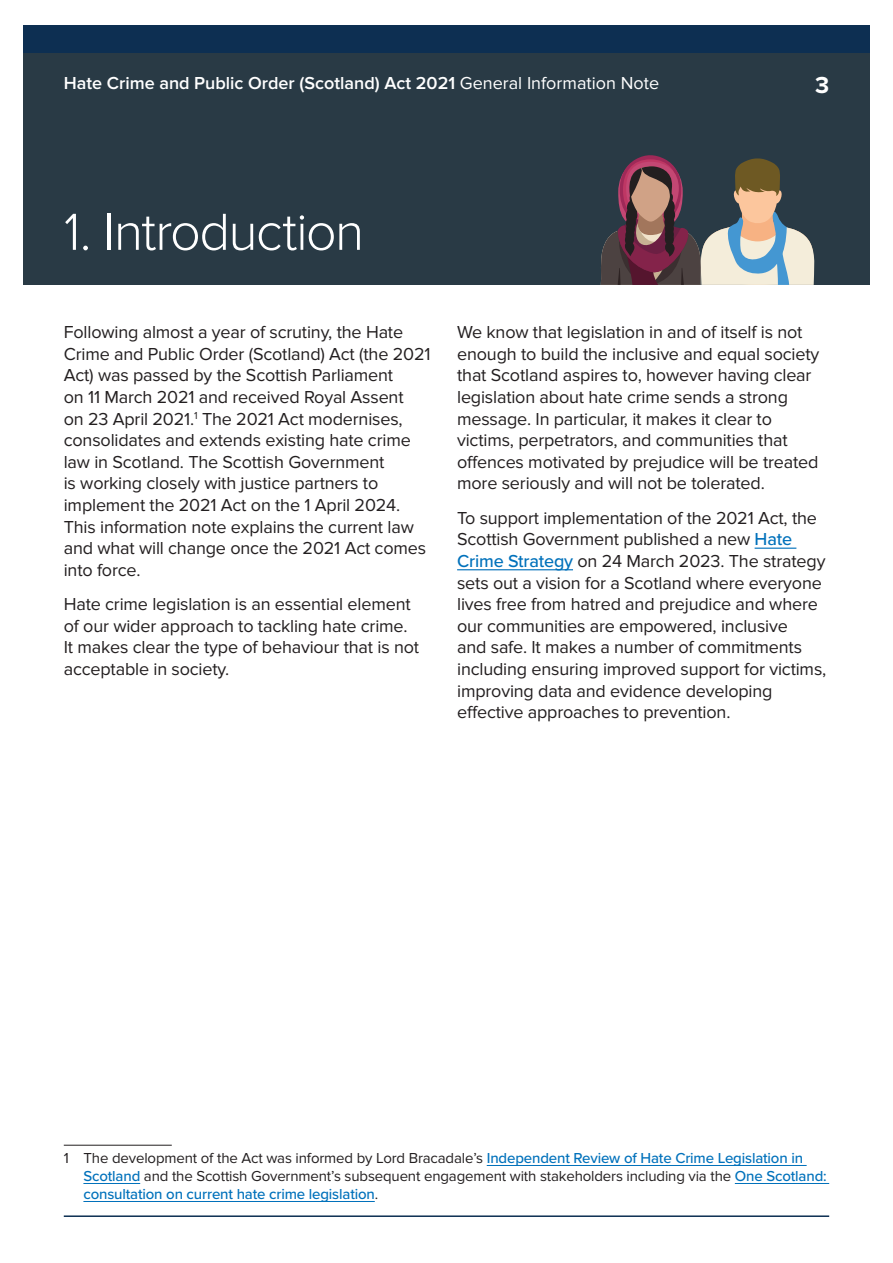
<style>
.page{position:relative;width:893px;height:1263px;background:#fff}
.page>*{position:absolute;margin:0;border:0;box-sizing:border-box;transform-origin:0 0}
.t1{font:300 54px "Proxima Nova";letter-spacing:-.03em;color:#fff}
.t2{font:700 24px "Proxima Nova";color:#fff}
.t3{font:18px/21.6px "Proxima Nova";letter-spacing:-.01em;color:#231f20}
.t4{font:600 18px "Proxima Nova";color:#fff}
.t5{font:15px/18px "Proxima Nova";letter-spacing:-.01em;color:#231f20}
.s1{font-weight:400}
.s2{font-weight:500;color:#0071bb}
</style>
<div class="page">
<div style="left:23px;top:26px;width:847px;height:259px;background:#293a45"></div>
<hr style="left:64px;top:1215px;width:765px;height:2px;background:#0d2f52">
<div style="left:23px;top:26px;width:847px;height:27px;background:#0d2f52"></div>
<hr style="left:64px;top:1145px;width:108px;height:1px;background:#231f20">
<hr style="left:487px;top:1165px;width:320px;height:1px;background:#0071bb">
<hr style="left:83px;top:1183px;width:57px;height:1px;background:#0071bb">
<hr style="left:735px;top:1183px;width:94px;height:1px;background:#0071bb">
<hr style="left:83px;top:1201px;width:292px;height:1px;background:#0071bb">
<hr style="left:755px;top:548px;width:41px;height:1px;background:#0071bb">
<hr style="left:457px;top:569px;width:116px;height:1px;background:#0071bb">
<svg style="left:600px;top:155px;width:215px;height:130px"></svg>
<p class="t4" style="left:64px;top:72px;width:597px">Hate Crime and Public Order (Scotland) Act 2021 <span class="s1">General Information Note</span></p>
<h2 class="t2" style="left:815px;top:72px;width:16px">3</h2>
<h1 class="t1" style="left:64px;top:201px;width:302px">1. Introduction</h1>
<p class="t3" style="left:64px;top:322px;width:368px">Following almost a year of scrutiny, the Hate Crime and Public Order (Scotland) Act (the 2021<br>Act) was passed by the Scottish Parliament<br>on 11 March 2021 and received Royal Assent<br>on 23 April 2021.<sup>1</sup> The 2021 Act modernises, consolidates and extends existing hate crime law in Scotland. The Scottish Government<br>is working closely with justice partners to implement the 2021 Act on the 1 April 2024.<br>This information note explains the current law and what will change once the 2021 Act comes into force.</p>
<p class="t3" style="left:64px;top:594px;width:357px">Hate crime legislation is an essential element of our wider approach to tackling hate crime.<br>It makes clear the type of behaviour that is not acceptable in society.</p>
<p class="t3" style="left:457px;top:322px;width:364px">We know that legislation in and of itself is not enough to build the inclusive and equal society that Scotland aspires to, however having clear legislation about hate crime sends a strong message. In particular, it makes it clear to victims, perpetrators, and communities that offences motivated by prejudice will be treated more seriously and will not be tolerated.</p>
<p class="t3" style="left:457px;top:507px;width:371px">To support implementation of the 2021 Act, the Scottish Government published a new <span class="s2">Hate Crime Strategy</span> on 24 March 2023. The strategy sets out a vision for a Scotland where everyone lives free from hatred and prejudice and where our communities are empowered, inclusive<br>and safe. It makes a number of commitments including ensuring improved support for victims, improving data and evidence developing effective approaches to prevention.</p>
<p class="t5" style="left:83px;top:1149px;width:745px;text-indent:-20px">1 The development of the Act was informed by Lord Bracadale’s <span class="s2">Independent Review of Hate Crime Legislation in<br>Scotland</span> and the Scottish Government’s subsequent engagement with stakeholders including via the <span class="s2">One Scotland: consultation on current hate crime legislation</span>.</p>
</div>
